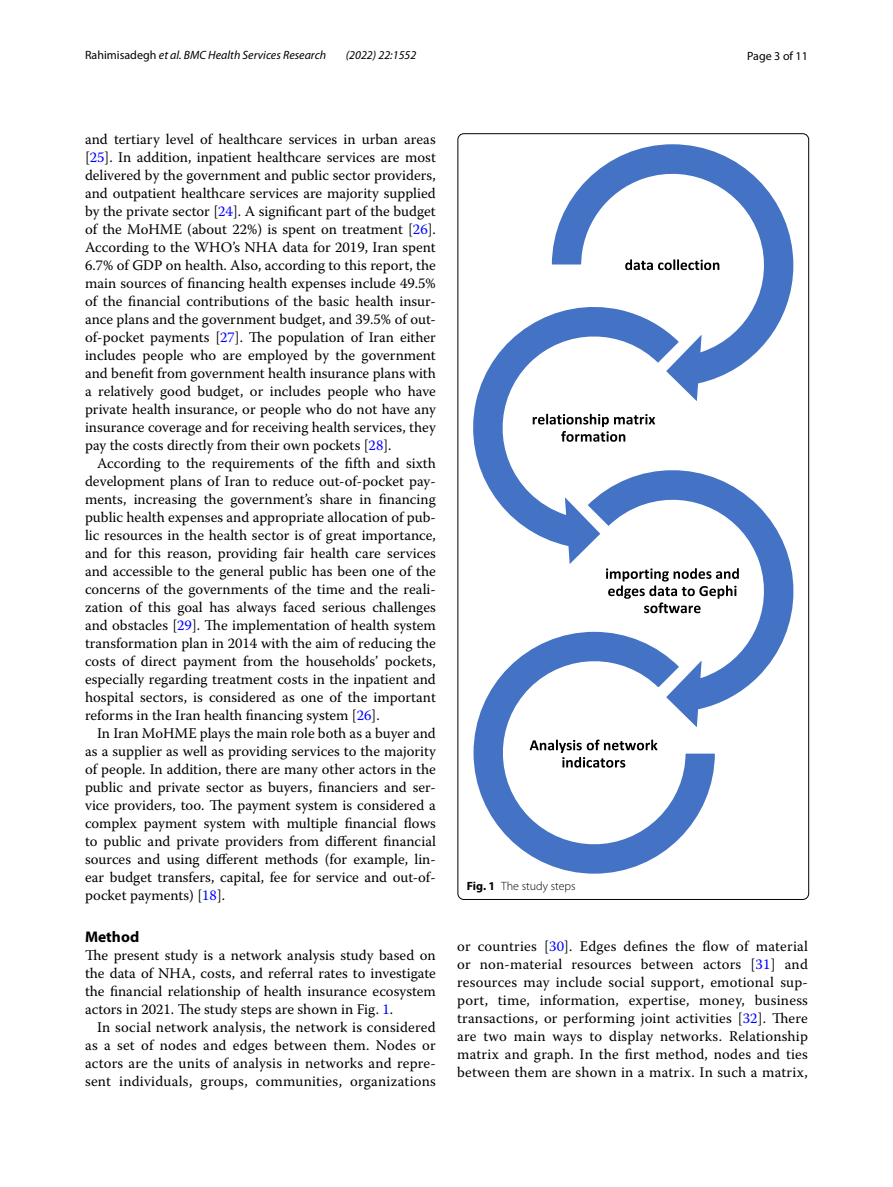
<style>
.page{position:relative;width:893px;height:1187px;background:#fff}
.page>*{position:absolute;margin:0;border:0;box-sizing:border-box;transform-origin:0 0}
.t1{font:700 15.45px "Myriad Pro";color:#000}
.t2{font:14.7px/18px "Warnock Pro";letter-spacing:.005em;color:#000;text-align:justify}
.t3{font:italic 12px "Myriad Pro";color:#000}
.t4{font:300 12px "Myriad Pro";color:#000}
.t5{font:12px "Myriad Pro";color:#000}
.s1{font-style:normal}
.s2{color:#00f}
.s3{font-weight:700}
</style>
<div class="page">
<svg style="left:551px;top:144px;width:243px;height:257px"></svg>
<svg style="left:625px;top:259px;width:94px;height:11px"></svg>
<svg style="left:473px;top:294px;width:209px;height:270px"></svg>
<svg style="left:533px;top:414px;width:122px;height:28px"></svg>
<svg style="left:584px;top:457px;width:210px;height:247px"></svg>
<svg style="left:606px;top:568px;width:133px;height:45px"></svg>
<svg style="left:473px;top:629px;width:244px;height:245px"></svg>
<svg style="left:530px;top:739px;width:127px;height:28px"></svg>
<p class="t3" style="left:85px;top:48px;width:243px"><span class="s1">Rahimisadegh</span> et al. BMC Health Services Research</p>
<p class="t3" style="left:346px;top:48px;width:72px">(2022) 22:1552</p>
<p class="t5" style="left:747px;top:48px;width:62px">Page 3 of 11</p>
<p class="t2" style="left:85px;top:130px;width:352px">and tertiary level of healthcare services in urban areas [<span class="s2">25</span>]. In addition, inpatient healthcare services are most delivered by the government and public sector providers, and outpatient healthcare services are majority supplied by the private sector [<span class="s2">24</span>]. A significant part of the budget of the MoHME (about 22%) is spent on treatment [<span class="s2">26</span>].<br>According to the WHO’s NHA data for 2019, Iran spent 6.7% of GDP on health. Also, according to this report, the main sources of financing health expenses include 49.5% of the financial contributions of the basic health insur&shy;ance plans and the government budget, and 39.5% of out&shy;of-pocket payments [<span class="s2">27</span>]. The population of Iran either includes people who are employed by the government and benefit from government health insurance plans with a relatively good budget, or includes people who have private health insurance, or people who do not have any insurance coverage and for receiving health services, they pay the costs directly from their own pockets [<span class="s2">28</span>].</p>
<p class="t2" style="left:85px;top:454px;width:352px;text-indent:12px">According to the requirements of the fifth and sixth development plans of Iran to reduce out-of-pocket pay&shy;ments, increasing the government’s share in financing public health expenses and appropriate allocation of pub&shy;lic resources in the health sector is of great importance, and for this reason, providing fair health care services and accessible to the general public has been one of the concerns of the governments of the time and the reali&shy;zation of this goal has always faced serious challenges and obstacles [<span class="s2">29</span>]. The implementation of health system transformation plan in 2014 with the aim of reducing the costs of direct payment from the households’ pockets, especially regarding treatment costs in the inpatient and hospital sectors, is considered as one of the important reforms in the Iran health financing system [<span class="s2">26</span>].</p>
<p class="t2" style="left:85px;top:724px;width:352px;text-indent:12px">In Iran MoHME plays the main role both as a buyer and as a supplier as well as providing services to the majority of people. In addition, there are many other actors in the public and private sector as buyers, financiers and ser&shy;vice providers, too. The payment system is considered a complex payment system with multiple financial flows to public and private providers from different financial sources and using different methods (for example, lin&shy;ear budget transfers, capital, fee for service and out-of&shy;pocket payments) [<span class="s2">18</span>].</p>
<p class="t1" style="left:85px;top:926px;width:56px">Method</p>
<p class="t2" style="left:85px;top:945px;width:352px">The present study is a network analysis study based on the data of NHA, costs, and referral rates to investigate the financial relationship of health insurance ecosystem actors in 2021. The study steps are shown in Fig. <span class="s2">1</span>.</p>
<p class="t2" style="left:85px;top:1017px;width:352px;text-indent:12px">In social network analysis, the network is considered as a set of nodes and edges between them. Nodes or actors are the units of analysis in networks and repre&shy;sent individuals, groups, communities, organizations</p>
<p class="t4" style="left:467px;top:879px;width:110px"><span class="s3">Fig. 1</span> The study steps</p>
<p class="t2" style="left:457px;top:936px;width:352px">or countries [<span class="s2">30</span>]. Edges defines the flow of material or non-material resources between actors [<span class="s2">31</span>] and resources may include social support, emotional sup&shy;port, time, information, expertise, money, business transactions, or performing joint activities [<span class="s2">32</span>]. There are two main ways to display networks. Relationship matrix and graph. In the first method, nodes and ties between them are shown in a matrix. In such a matrix,</p>
</div>
